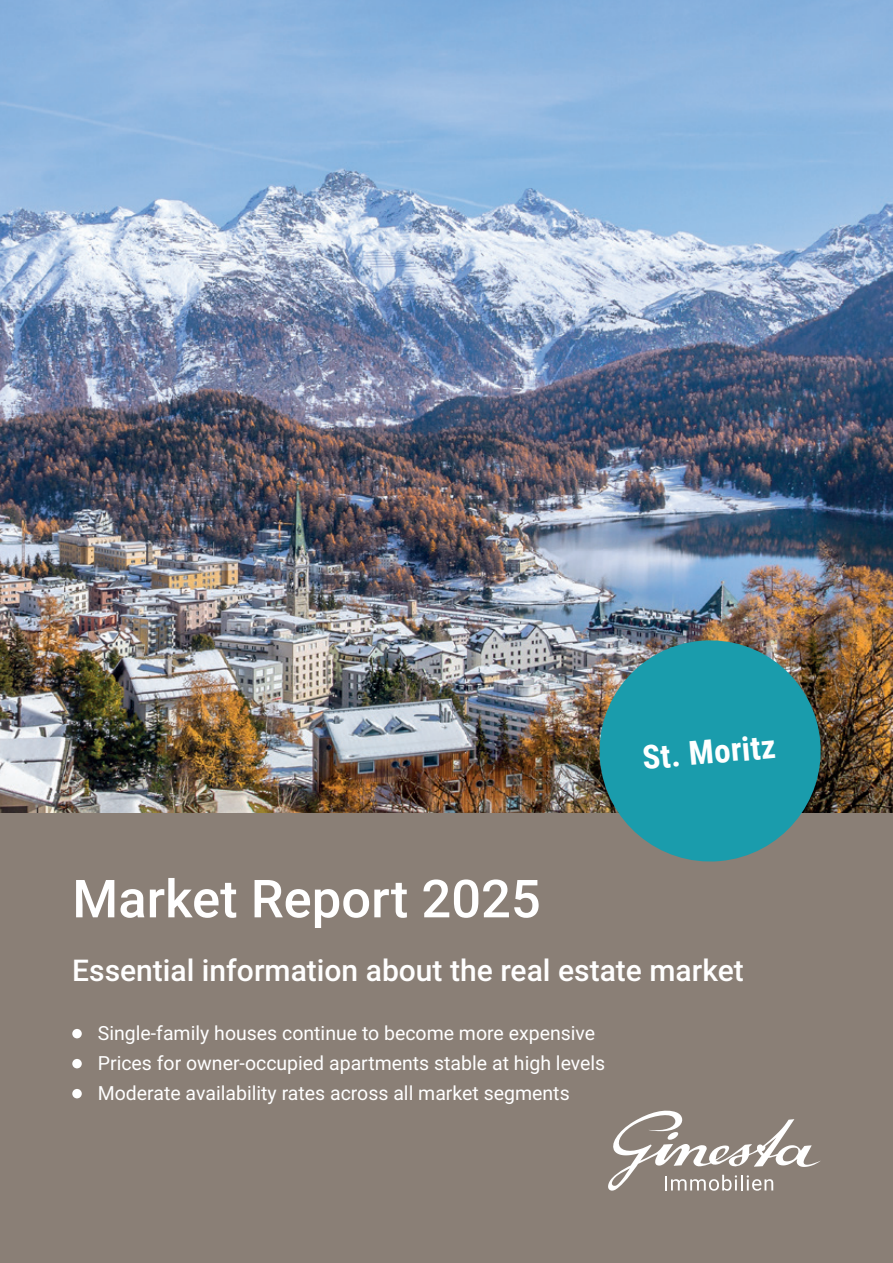
<style>
.page{position:relative;width:893px;height:1263px;background:#fff}
.page>*{position:absolute;margin:0;border:0;box-sizing:border-box;transform-origin:0 0}
.t1{font:500 52.5px "Roboto";color:#fff}
.t2{font:700 33px "Roboto Condensed";color:#fff}
.t3{font:500 30px "Roboto";color:#fff}
.t4{font:19.5px/30px "Roboto";color:#fff}
</style>
<div class="page">
<img style="left:0;top:0;width:893px;height:814px">
<div style="left:0;top:814px;width:893px;height:449px;background:#8a7f76"></div>
<svg style="left:608px;top:1110px;width:213px;height:81px"></svg>
<img style="left:595px;top:635px;width:231px;height:227px">
<div style="left:72px;top:1029px;width:10px;height:9px;background:#fff;border-radius:50%"></div>
<div style="left:72px;top:1059px;width:10px;height:9px;background:#fff;border-radius:50%"></div>
<div style="left:72px;top:1089px;width:10px;height:9px;background:#fff;border-radius:50%"></div>
<h2 class="t2" style="left:640px;top:734px;width:135px;rotate:-5deg">St. Moritz</h2>
<h1 class="t1" style="left:72px;top:862px;width:470px">Market Report 2025</h1>
<h3 class="t3" style="left:72px;top:949px;width:673px">Essential information about the real estate market</h3>
<p class="t4" style="left:98px;top:1017px;width:509px">Single-family houses continue to become more expensive<br>Prices for owner-occupied apartments stable at high levels<br>Moderate availability rates across all market segments</p>
</div>
